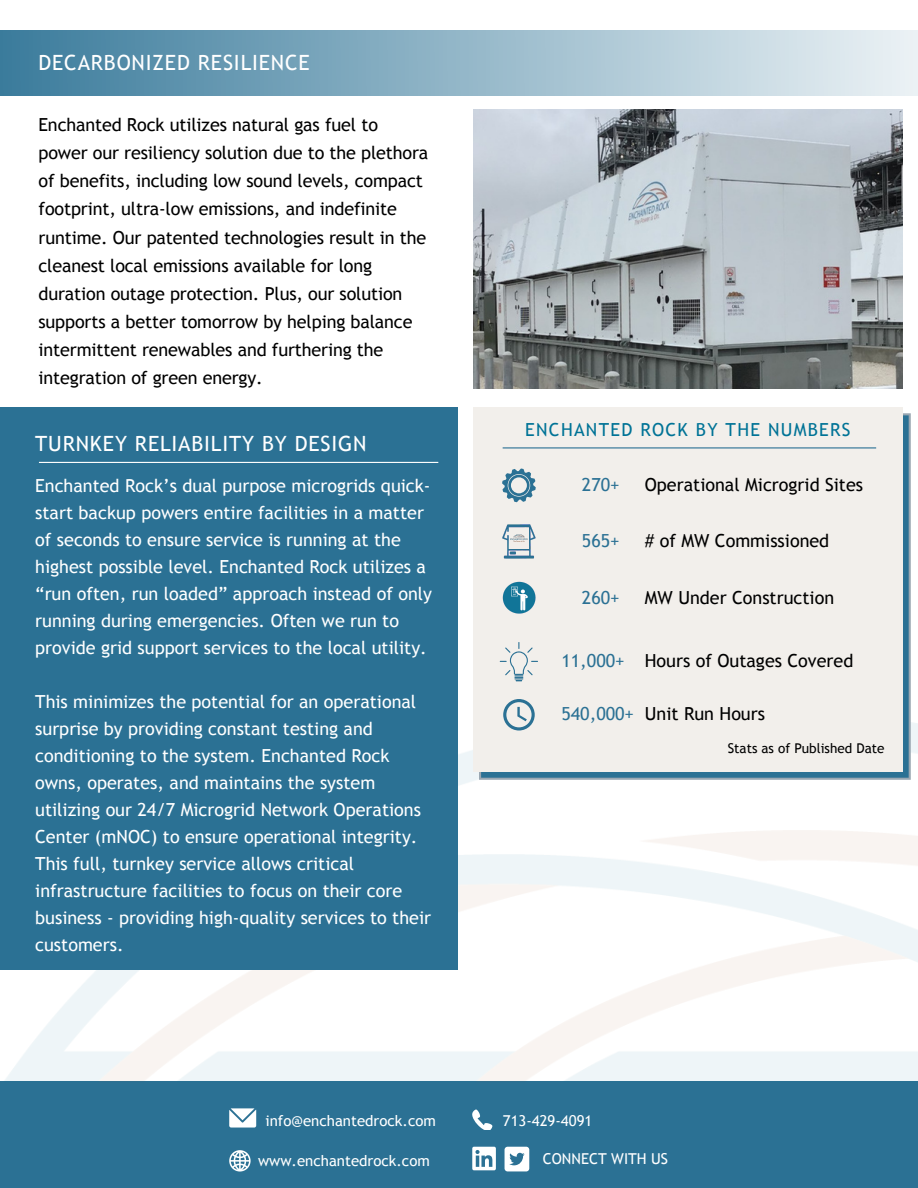
<style>
.page{position:relative;width:918px;height:1188px;background:#fff}
.page>*{position:absolute;margin:0;border:0;box-sizing:border-box;transform-origin:0 0}
.t1{font:21px "Trebuchet MS";letter-spacing:.04em;color:#fff}
.t2{font:18px/27px "Trebuchet MS";color:#fff}
.t3{font:18px/28.2px "Trebuchet MS";letter-spacing:-.01em;color:#000}
.t4{font:18px "Trebuchet MS";color:#2b7194}
.t5{font:18px "Trebuchet MS";letter-spacing:.07em;color:#007396}
.t6{font:15px "Trebuchet MS";color:#fff}
.t7{font:13.5px "Trebuchet MS";color:#000}
</style>
<div class="page">
<div style="left:0;top:1081px;width:918px;height:107px;background:#2b7194"></div>
<div style="left:0;top:407px;width:458px;height:563px;background:#2b7194"></div>
<hr style="left:39px;top:462px;width:399px;height:1px;background:#fff">
<div style="left:0;top:30px;width:918px;height:66px;background:linear-gradient(to right,#3a7b9c,#ebf2f5)"></div>
<svg style="left:229px;top:1150px;width:22px;height:22px"></svg>
<svg style="left:472px;top:1110px;width:20px;height:20px"></svg>
<svg style="left:229px;top:1108px;width:27px;height:20px"></svg>
<div style="left:472px;top:1147px;width:24px;height:23px;background:#fff;border-radius:2px"></div>
<svg style="left:475px;top:1150px;width:17px;height:17px"></svg>
<div style="left:505px;top:1147px;width:24px;height:24px;background:#fff;border-radius:3px"></div>
<svg style="left:509px;top:1153px;width:16px;height:12px"></svg>
<svg style="left:479px;top:413px;width:432px;height:367px;background:#4e839e"></svg>
<div style="left:473px;top:407px;width:430px;height:365px;background:#f2efeb"></div>
<hr style="left:503px;top:447px;width:373px;height:1px;background:#2b7194">
<svg style="left:502px;top:468px;width:34px;height:34px"></svg>
<img style="left:502px;top:581px;width:34px;height:33px">
<img style="left:502px;top:524px;width:34px;height:35px">
<div style="left:510px;top:528px;width:19px;height:21px;background:#f2efeb"></div>
<img style="left:509px;top:533px;width:19px;height:9px">
<svg style="left:500px;top:642px;width:38px;height:39px"></svg>
<svg style="left:503px;top:699px;width:32px;height:32px"></svg>
<img style="left:473px;top:110px;width:430px;height:279px">
<p class="t1" style="left:38px;top:51px;width:273px">DECARBONIZED RESILIENCE</p>
<p class="t3" style="left:38px;top:110px;width:391px">Enchanted Rock utilizes natural gas fuel to power our resiliency solution due to the plethora of benefits, including low sound levels, compact footprint, ultra-low emissions, and indefinite runtime. Our patented technologies result in the cleanest local emissions available for long duration outage protection. Plus, our solution supports a better tomorrow by helping balance intermittent renewables and furthering the integration of green energy.</p>
<p class="t1" style="left:35px;top:431px;width:333px">TURNKEY RELIABILITY BY DESIGN</p>
<p class="t2" style="left:35px;top:473px;width:398px">Enchanted Rock’s dual purpose microgrids quick&shy;start backup powers entire facilities in a matter of seconds to ensure service is running at the highest possible level. Enchanted Rock utilizes a “run often, run loaded” approach instead of only running during emergencies. Often we run to provide grid support services to the local utility.</p>
<p class="t2" style="left:35px;top:689px;width:397px">This minimizes the potential for an operational surprise by providing constant testing and conditioning to the system. Enchanted Rock owns, operates, and maintains the system utilizing our 24/7 Microgrid Network Operations Center (mNOC) to ensure operational integrity.<br>This full, turnkey service allows critical infrastructure facilities to focus on their core business - providing high-quality services to their customers.</p>
<p class="t6" style="left:266px;top:1111px;width:172px">info@enchantedrock.com</p>
<p class="t6" style="left:258px;top:1152px;width:173px">www.enchantedrock.com</p>
<p class="t5" style="left:525px;top:419px;width:327px">ENCHANTED ROCK BY THE NUMBERS</p>
<p class="t4" style="left:582px;top:474px;width:39px">270+</p>
<p class="t3" style="left:645px;top:471px;width:220px">Operational Microgrid Sites</p>
<p class="t4" style="left:582px;top:530px;width:39px">565+</p>
<p class="t3" style="left:645px;top:527px;width:186px"># of MW Commissioned</p>
<p class="t4" style="left:582px;top:587px;width:39px">260+</p>
<p class="t3" style="left:645px;top:583px;width:191px">MW Under Construction</p>
<p class="t4" style="left:561px;top:650px;width:65px">11,000+</p>
<p class="t3" style="left:645px;top:647px;width:210px">Hours of Outages Covered</p>
<p class="t4" style="left:561px;top:704px;width:74px">540,000+</p>
<p class="t3" style="left:645px;top:700px;width:122px">Unit Run Hours</p>
<p class="t7" style="left:728px;top:741px;width:158px">Stats as of Published Date</p>
<p class="t6" style="left:503px;top:1111px;width:91px">713-429-4091</p>
<p class="t6" style="left:543px;top:1150px;width:127px">CONNECT WITH US</p>
</div>
